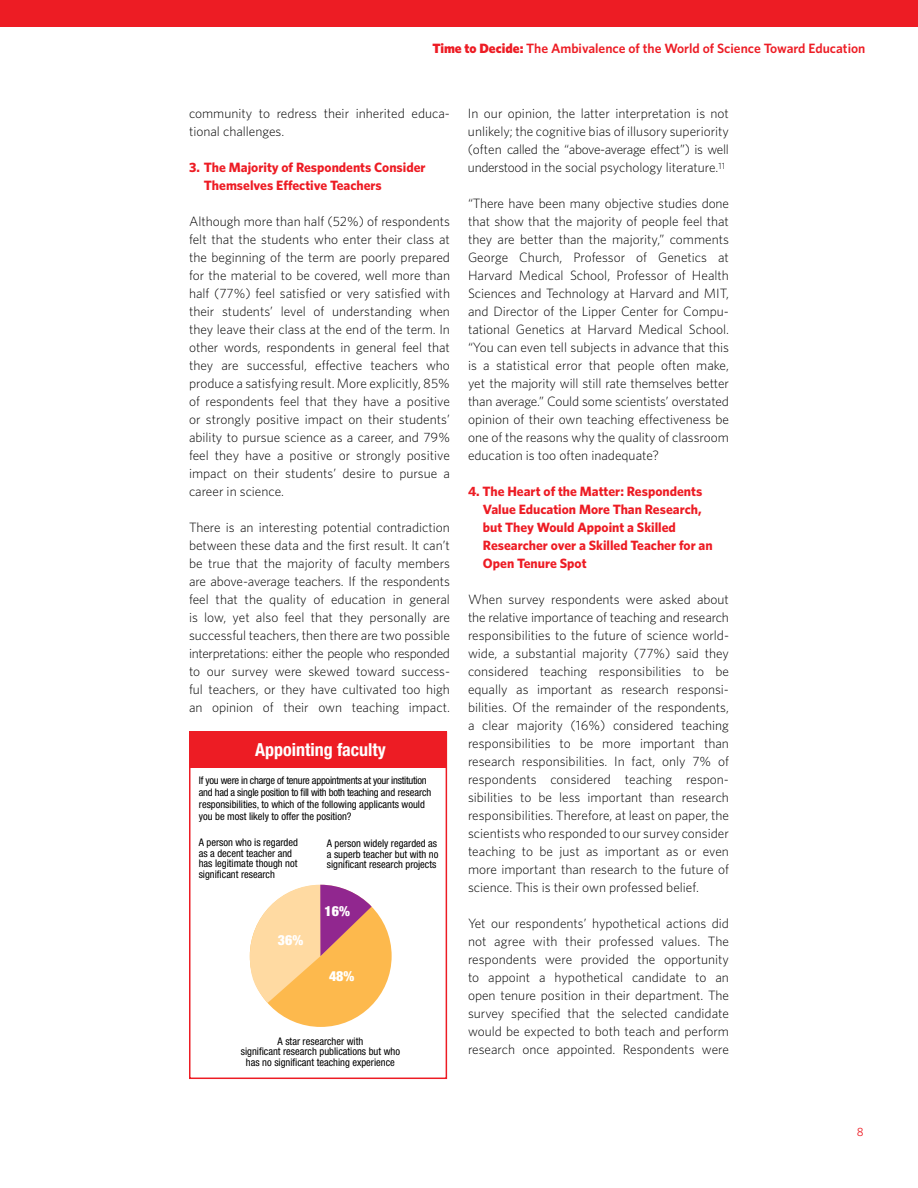
<style>
.page{position:relative;width:918px;height:1188px;background:#fff}
.page>*{position:absolute;margin:0;border:0;box-sizing:border-box;transform-origin:0 0}
.t1{font:700 condensed 18px "Helvetica Neue";color:#fff}
.t2{font:900 condensed 13.95px "Helvetica Neue";color:#fff}
.t3{font:300 13.5px/18px "Whitney";color:#000;text-align:justify}
.t4{font:700 13.5px/18px "Whitney";color:#ed1c24}
.t5{font:600 13.5px "Whitney";color:#ed1c24}
.t6{font:12px "Whitney";color:#ed1c24}
.t7{font:condensed 10.5px/10.5px "Helvetica Neue";color:#000}
.s1{font-weight:900}
</style>
<div class="page">
<div style="left:0;top:1px;width:918px;height:26px;background:#ed1c24"></div>
<div style="left:189px;top:732px;width:258px;height:347px;border:2px solid #ed1c24"></div>
<div style="left:250px;top:885px;width:142px;height:142px;background:#fdb94d;border-radius:50%"></div>
<svg style="left:250px;top:885px;width:122px;height:118px"></svg>
<div style="left:189px;top:731px;width:258px;height:37px;background:#ed1c24"></div>
<p class="t5" style="left:433px;top:40px;width:434px"><span class="s1">Time to Decide:</span> The Ambivalence of the World of Science Toward Education</p>
<p class="t3" style="left:189px;top:104px;width:262px">community to redress their inherited educa&shy;tional challenges.</p>
<p class="t4" style="left:204px;top:158px;width:223px;text-indent:-15px">3. The Majority of Respondents Consider<br>Themselves Effective Teachers</p>
<p class="t3" style="left:189px;top:212px;width:263px">Although more than half (52%) of respondents felt that the students who enter their class at the beginning of the term are poorly prepared for the material to be covered, well more than half (77%) feel satisfied or very satisfied with their students’ level of understanding when they leave their class at the end of the term. In other words, respondents in general feel that they are successful, effective teachers who produce a satisfying result. More explicitly, 85% of respondents feel that they have a positive or strongly positive impact on their students’ ability to pursue science as a career, and 79% feel they have a positive or strongly positive impact on their students’ desire to pursue a career in science.</p>
<p class="t3" style="left:189px;top:518px;width:263px">There is an interesting potential contradiction between these data and the first result. It can’t be true that the majority of faculty members are above-average teachers. If the respondents feel that the quality of education in general is low, yet also feel that they personally are successful teachers, then there are two possible interpretations: either the people who responded to our survey were skewed toward success&shy;ful teachers, or they have cultivated too high an opinion of their own teaching impact.</p>
<h1 class="t1" style="left:255px;top:739px;width:132px">Appointing faculty</h1>
<p class="t7" style="left:199px;top:774px;width:234px;line-height:12px">If you were in charge of tenure appointments at your institution and had a single position to fill with both teaching and research responsibilities, to which of the following applicants would you be most likely to offer the position?</p>
<p class="t7" style="left:199px;top:837px;width:101px">A person who is regarded as a decent teacher and has legitimate though not significant research</p>
<p class="t2" style="left:278px;top:932px;width:27px">36%</p>
<p class="t7" style="left:327px;top:838px;width:113px;text-align:justify">A person widely regarded as a superb teacher but with no significant research projects</p>
<p class="t2" style="left:325px;top:903px;width:27px">16%</p>
<p class="t2" style="left:329px;top:968px;width:27px">48%</p>
<p class="t7" style="left:241px;top:1036px;width:161px;text-align:center">A star researcher with<br>significant research publications but who has no significant teaching experience</p>
<p class="t3" style="left:468px;top:104px;width:263px">In our opinion, the latter interpretation is not unlikely; the cognitive bias of illusory superiority (often called the “above-average effect”) is well understood in the social psychology literature.<sup>11</sup></p>
<p class="t3" style="left:468px;top:194px;width:263px">“There have been many objective studies done that show that the majority of people feel that they are better than the majority,” comments George Church, Professor of Genetics at Harvard Medical School, Professor of Health Sciences and Technology at Harvard and MIT, and Director of the Lipper Center for Compu&shy;tational Genetics at Harvard Medical School. “You can even tell subjects in advance that this is a statistical error that people often make, yet the majority will still rate themselves better than average.” Could some scientists’ overstated opinion of their own teaching effectiveness be one of the reasons why the quality of classroom education is too often inadequate?</p>
<p class="t4" style="left:483px;top:482px;width:231px;text-indent:-15px">4. The Heart of the Matter: Respondents<br>Value Education More Than Research, but They Would Appoint a Skilled<br>Researcher over a Skilled Teacher for an<br>Open Tenure Spot</p>
<p class="t3" style="left:468px;top:590px;width:263px">When survey respondents were asked about the relative importance of teaching and research responsibilities to the future of science world&shy;wide, a substantial majority (77%) said they considered teaching responsibilities to be equally as important as research responsi&shy;bilities. Of the remainder of the respondents, a clear majority (16%) considered teaching responsibilities to be more important than research responsibilities. In fact, only 7% of respondents considered teaching respon&shy;sibilities to be less important than research responsibilities. Therefore, at least on paper, the scientists who responded to our survey consider teaching to be just as important as or even more important than research to the future of science. This is their own professed belief.</p>
<p class="t3" style="left:468px;top:914px;width:263px">Yet our respondents’ hypothetical actions did not agree with their professed values. The respondents were provided the opportunity to appoint a hypothetical candidate to an open tenure position in their department. The survey specified that the selected candidate would be expected to both teach and perform research once appointed. Respondents were</p>
<p class="t6" style="left:857px;top:1124px;width:8px">8</p>
</div>
